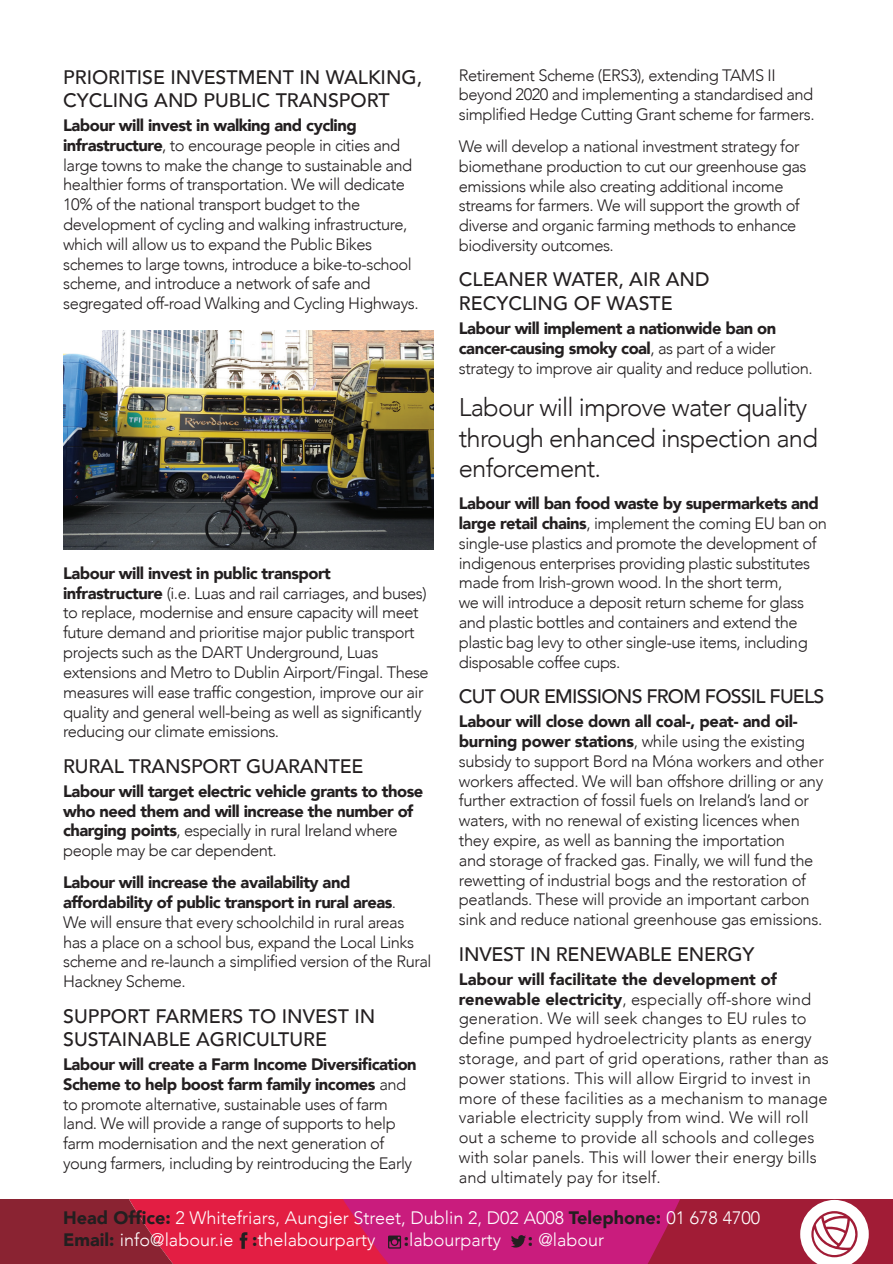
<style>
.page{position:relative;width:893px;height:1264px;background:#fff}
.page>*{position:absolute;margin:0;border:0;box-sizing:border-box;transform-origin:0 0}
.No_Spacing{font:300 25.5px/30.6px "Avenir";letter-spacing:-.03em;color:#231f20}
.No_Spacing-2{font:500 19.5px/23.4px "Avenir";color:#231f20}
.No_Spacing-3{font:500 19.5px "Avenir";letter-spacing:-.04em;color:#231f20}
.t1{font:300 18px/21.6px "Avenir";color:#fff}
.No_Spacing-4{font:300 16.5px/19.8px "Avenir";letter-spacing:-.03em;color:#231f20}
.No_Spacing-5{font:300 16.5px/19.8px "Avenir";color:#231f20}
.No_Spacing-6{font:900 16.5px/19.8px "Avenir";letter-spacing:-.03em;color:#231f20}
.s1{font-weight:900}
.s2{font-weight:900;color:#231f20}
.s3{font-weight:300}
</style>
<div class="page">
<img style="left:63px;top:330px;width:370px;height:219px">
<div style="left:0;top:1199px;width:42px;height:64px;background:#8a2332"></div>
<svg style="left:42px;top:1199px;width:851px;height:65px;background:#c1295c"></svg>
<p class="No_Spacing-4" style="left:459px;top:65px;width:357px">Retirement Scheme (ERS3), extending TAMS II beyond 2020 and implementing a standardised and simplified Hedge Cutting Grant scheme for farmers.</p>
<p class="No_Spacing-4" style="left:459px;top:136px;width:349px">We will develop a national investment strategy for biomethane production to cut our greenhouse gas emissions while also creating additional income streams for farmers. We will support the growth of diverse and organic farming methods to enhance biodiversity outcomes.</p>
<p class="No_Spacing-2" style="left:459px;top:267px;width:252px">CLEANER WATER, AIR AND<br>RECYCLING OF WASTE</p>
<p class="No_Spacing-4" style="left:459px;top:318px;width:355px"><span class="s1">Labour will implement a nationwide ban on cancer-causing smoky coal</span>, as part of a wider strategy to improve air quality and reduce pollution.</p>
<p class="No_Spacing" style="left:459px;top:392px;width:360px">Labour will improve water quality through enhanced inspection and enforcement.</p>
<p class="No_Spacing-4" style="left:459px;top:493px;width:370px"><span class="s1">Labour will ban food waste by supermarkets and large retail chains</span>, implement the coming EU ban on single-use plastics and promote the development of indigenous enterprises providing plastic substitutes made from Irish-grown wood. In the short term,<br>we will introduce a deposit return scheme for glass and plastic bottles and containers and extend the plastic bag levy to other single-use items, including disposable coffee cups.</p>
<p class="No_Spacing-3" style="left:459px;top:679px;width:367px">CUT OUR EMISSIONS FROM FOSSIL FUELS</p>
<p class="No_Spacing-4" style="left:459px;top:711px;width:366px"><span class="s1">Labour will close down all coal-, peat- and oil&shy;burning power stations</span>, while using the existing subsidy to support Bord na Móna workers and other workers affected. We will ban offshore drilling or any further extraction of fossil fuels on Ireland’s land or waters, with no renewal of existing licences when they expire, as well as banning the importation<br>and storage of fracked gas. Finally, we will fund the rewetting of industrial bogs and the restoration of peatlands. These will provide an important carbon sink and reduce national greenhouse gas emissions.</p>
<p class="No_Spacing-2" style="left:459px;top:941px;width:297px">INVEST IN RENEWABLE ENERGY</p>
<p class="No_Spacing-5" style="left:459px;top:969px;width:371px"><span class="s1">Labour will facilitate the development of renewable electricity</span>, especially off-shore wind generation. We will seek changes to EU rules to define pumped hydroelectricity plants as energy storage, and part of grid operations, rather than as power stations. This will allow Eirgrid to invest in more of these facilities as a mechanism to manage variable electricity supply from wind. We will roll out a scheme to provide all schools and colleges with solar panels. This will lower their energy bills and ultimately pay for itself.</p>
<p class="t1" style="left:63px;top:1207px;width:698px"><span class="s2">Head Office:</span> 2 Whitefriars, Aungier Street, Dublin 2, D02 A008 <span class="s2">Telephone:</span> 01 678 4700<br><span class="s2">Email:</span> info@labour.ie <span class="s2">:</span>thelabourparty</p>
<p class="No_Spacing-2" style="left:63px;top:64px;width:360px">PRIORITISE INVESTMENT IN WALKING,<br>CYCLING AND PUBLIC TRANSPORT</p>
<p class="No_Spacing-4" style="left:63px;top:115px;width:357px"><span class="s1">Labour will invest in walking and cycling infrastructure</span>, to encourage people in cities and large towns to make the change to sustainable and healthier forms of transportation. We will dedicate 10% of the national transport budget to the development of cycling and walking infrastructure, which will allow us to expand the Public Bikes schemes to large towns, introduce a bike-to-school scheme, and introduce a network of safe and segregated off-road Walking and Cycling Highways.</p>
<p class="No_Spacing-4" style="left:63px;top:563px;width:367px"><span class="s1">Labour will invest in public transport infrastructure</span> (i.e. Luas and rail carriages, and buses) to replace, modernise and ensure capacity will meet future demand and prioritise major public transport projects such as the DART Underground, Luas extensions and Metro to Dublin Airport/Fingal. These measures will ease traffic congestion, improve our air quality and general well-being as well as significantly reducing our climate emissions.</p>
<p class="No_Spacing-2" style="left:63px;top:753px;width:302px">RURAL TRANSPORT GUARANTEE</p>
<p class="No_Spacing-6" style="left:63px;top:780px;width:361px">Labour will target electric vehicle grants to those who need them and will increase the number of charging points<span class="s3">, especially in rural Ireland where people may be car dependent.</span></p>
<p class="No_Spacing-4" style="left:63px;top:872px;width:370px"><span class="s1">Labour will increase the availability and affordability of public transport in rural areas</span>.<br>We will ensure that every schoolchild in rural areas has a place on a school bus, expand the Local Links scheme and re-launch a simplified version of the Rural Hackney Scheme.</p>
<p class="No_Spacing-2" style="left:63px;top:1002px;width:313px">SUPPORT FARMERS TO INVEST IN<br>SUSTAINABLE AGRICULTURE</p>
<p class="No_Spacing-4" style="left:63px;top:1054px;width:355px"><span class="s1">Labour will create a Farm Income Diversification Scheme to help boost farm family incomes</span> and to promote alternative, sustainable uses of farm land. We will provide a range of supports to help farm modernisation and the next generation of young farmers, including by reintroducing the Early</p>
<p class="t1" style="left:403px;top:1228px;width:99px"><span class="s2">:</span>labourparty</p>
<p class="t1" style="left:527px;top:1228px;width:78px"><span class="s2">:</span> @labour</p>
</div>
